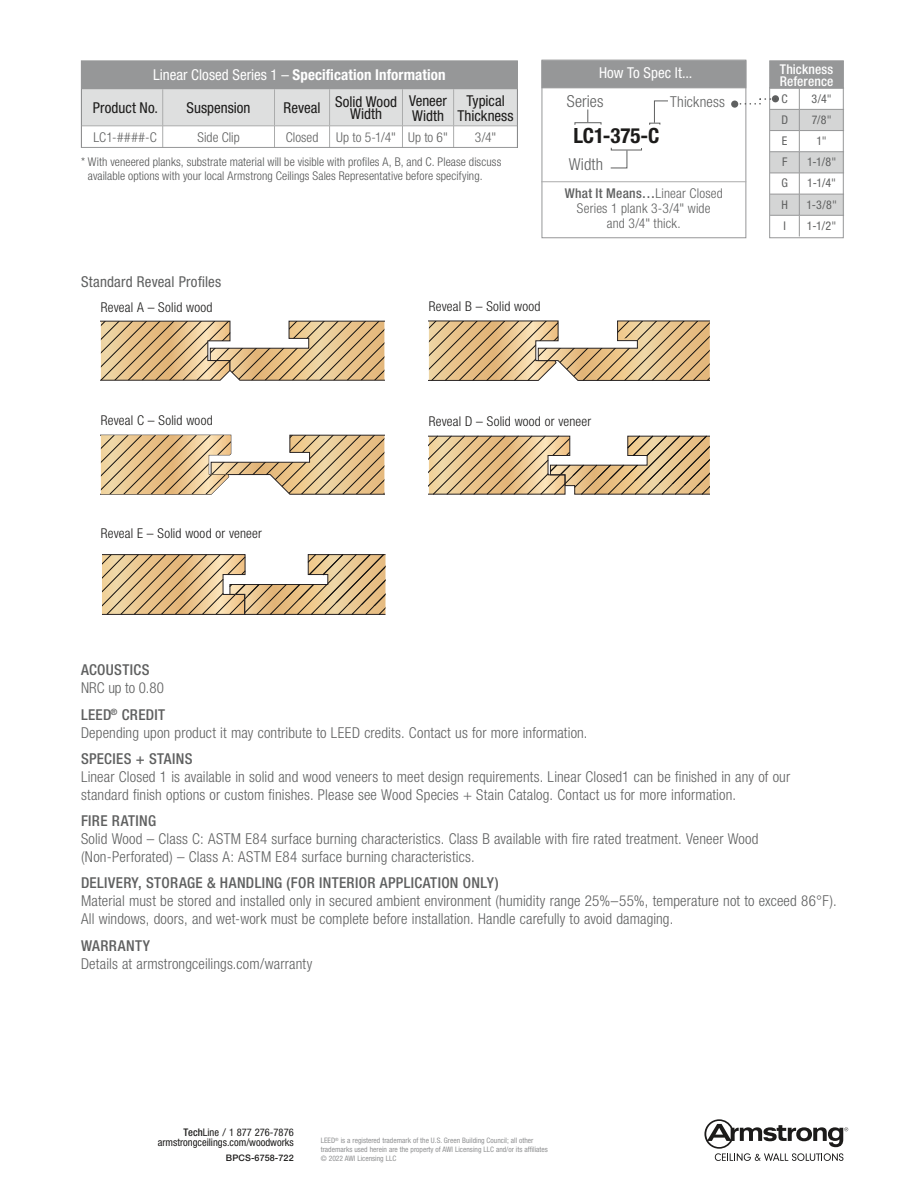
<style>
.page{position:relative;width:918px;height:1188px;background:#fff}
.page>*{position:absolute;margin:0;border:0;box-sizing:border-box;transform-origin:0 0}
.t1{font:700 condensed 21px "Helvetica Neue LT Std";letter-spacing:-.005em;color:#1c1b1a}
.t2{font:300 condensed 16.5px "Helvetica Neue LT Std";letter-spacing:.01em;color:#5f6060}
.t3{font:300 condensed 15px/18px "Helvetica Neue LT Std";letter-spacing:.01em;color:#5f6060}
.t4{font:500 condensed 15px "Helvetica Neue LT Std";letter-spacing:.025em;color:#5f6060}
.t5{font:condensed 15px/15px "Helvetica Neue LT Std";color:#1c1b1a}
.t6{font:700 condensed 15px "Helvetica Neue LT Std";letter-spacing:.005em;color:#fff}
.t7{font:condensed 15px "Helvetica Neue LT Std";letter-spacing:.015em;color:#5f6060}
.t8{font:condensed 15px "Helvetica Neue LT Std";color:#fff}
.t9{font:300 condensed 13.5px/15px "Helvetica Neue LT Std";letter-spacing:.01em;color:#5f6060;text-align:center}
.t10{font:300 condensed 13.5px "Helvetica Neue LT Std";letter-spacing:.015em;color:#1c1b1a}
.t11{font:500 condensed 13.5px/12px "Helvetica Neue LT Std";letter-spacing:.01em;color:#fff}
.t12{font:300 condensed 12px/13.5px "Helvetica Neue LT Std";letter-spacing:.01em;color:#535454}
.t13{font:condensed 12px "Helvetica Neue LT Std";color:#5f6060}
.t14{font:condensed 10.5px/10.5px "Helvetica Neue LT Std";color:#1c1b1a;text-align:right}
.t15{font:500 9px "Helvetica Neue LT Std";letter-spacing:.01em;color:#1c1b1a}
.t16{font:condensed 7.5px/9px "Helvetica Neue LT Std";color:#909192}
.s1{font-weight:400}
.s2{font-weight:500}
.s3{font-stretch:normal}
</style>
<div class="page">
<div style="left:542px;top:60px;width:204px;height:178px;background:#fff;border:1px solid #969798"></div>
<div style="left:542px;top:60px;width:204px;height:28px;background:#969798;border:1px solid #969798"></div>
<svg style="left:704px;top:1119px;width:144px;height:42px"></svg>
<svg style="left:101px;top:435px;width:283px;height:60px"></svg>
<svg style="left:429px;top:321px;width:281px;height:60px;background:#d4b88f"></svg>
<svg style="left:429px;top:436px;width:281px;height:59px;background:#d1b78f"></svg>
<svg style="left:101px;top:321px;width:283px;height:59px;background:#d4b88e"></svg>
<svg style="left:102px;top:554px;width:284px;height:61px;background:#d2b890"></svg>
<div style="left:81px;top:61px;width:436px;height:28px;background:#969798"></div>
<svg style="left:83px;top:89px;width:433px;height:57px"></svg>
<div style="left:81px;top:60px;width:437px;height:88px;border:1px solid #969798"></div>
<svg style="left:587px;top:109px;width:1px;height:13px"></svg>
<div style="left:575px;top:122px;width:26px;height:3px;border:1px solid #5f6060"></div>
<svg style="left:610px;top:150px;width:18px;height:19px"></svg>
<hr style="left:541px;top:181px;width:205px;height:1px;background:#abacac">
<svg style="left:649px;top:100px;width:19px;height:25px"></svg>
<div style="left:769px;top:60px;width:75px;height:28px;background:#969798;border:1px solid #969798"></div>
<svg style="left:734px;top:88px;width:110px;height:148px"></svg>
<div style="left:731px;top:101px;width:7px;height:7px;background:#5f6060;border-radius:50%"></div>
<p class="t6" style="left:153px;top:65px;width:294px"><span class="s1">Linear Closed Series 1 –</span> Specification Information</p>
<p class="t5" style="left:93px;top:100px;width:67px">Product No.</p>
<p class="t5" style="left:187px;top:100px;width:65px">Suspension</p>
<p class="t5" style="left:350px;top:96px;width:49px;line-height:12px;text-indent:-66px">Reveal Solid Wood<br>Width</p>
<p class="t5" style="left:409px;top:93px;width:39px">Veneer<br>Width</p>
<p class="t5" style="left:457px;top:93px;width:58px;text-align:center">Typical<br>Thickness</p>
<p class="t9" style="left:93px;top:130px;width:65px">LC1-####-C</p>
<p class="t9" style="left:197px;top:130px;width:44px">Side Clip</p>
<p class="t9" style="left:286px;top:130px;width:34px">Closed</p>
<p class="t9" style="left:336px;top:130px;width:113px">Up to 5-1/4" Up to 6"</p>
<p class="t9" style="left:475px;top:130px;width:23px">3/4"</p>
<p class="t12" style="left:88px;top:155px;width:415px;text-indent:-7px">* With veneered planks, substrate material will be visible with profiles A, B, and C. Please discuss available options with your local Armstrong Ceilings Sales Representative before specifying.</p>
<p class="t7" style="left:81px;top:273px;width:142px">Standard Reveal Profiles</p>
<p class="t10" style="left:101px;top:299px;width:113px">Reveal A – Solid wood</p>
<p class="t10" style="left:429px;top:299px;width:113px">Reveal B – Solid wood</p>
<p class="t8" style="left:599px;top:64px;width:95px">How To Spec It...</p>
<p class="t2" style="left:567px;top:92px;width:38px">Series</p>
<p class="t3" style="left:670px;top:93px;width:56px">Thickness</p>
<h1 class="t1" style="left:573px;top:123px;width:88px">LC1-375-C</h1>
<p class="t2" style="left:569px;top:155px;width:36px">Width</p>
<p class="t9" style="left:565px;top:185px;width:160px"><span class="s2">What It Means…</span>Linear Closed<br>Series 1 plank 3-3/4" wide<br>and 3/4" thick.</p>
<p class="t10" style="left:101px;top:412px;width:113px">Reveal C – Solid wood</p>
<p class="t10" style="left:101px;top:525px;width:163px">Reveal E – Solid wood or veneer</p>
<p class="t10" style="left:429px;top:413px;width:164px">Reveal D – Solid wood or veneer</p>
<p class="t11" style="left:780px;top:63px;width:55px">Thickness<br>Reference</p>
<p class="t13" style="left:782px;top:92px;width:8px">C</p>
<p class="t13" style="left:812px;top:92px;width:22px">3/4"</p>
<p class="t13" style="left:781px;top:113px;width:8px">D</p>
<p class="t13" style="left:812px;top:113px;width:21px">7/8"</p>
<p class="t13" style="left:782px;top:134px;width:7px">E</p>
<p class="t13" style="left:817px;top:134px;width:12px">1"</p>
<p class="t13" style="left:782px;top:155px;width:7px">F</p>
<p class="t13" style="left:807px;top:155px;width:31px">1-1/8"</p>
<p class="t13" style="left:781px;top:176px;width:8px">G</p>
<p class="t13" style="left:807px;top:176px;width:30px">1-1/4"</p>
<p class="t13" style="left:781px;top:197px;width:8px">H</p>
<p class="t13" style="left:806px;top:197px;width:32px">1-3/8"</p>
<p class="t13" style="left:783px;top:219px;width:4px">I</p>
<p class="t13" style="left:807px;top:219px;width:31px">1-1/2"</p>
<p class="t4" style="left:81px;top:661px;width:70px">ACOUSTICS</p>
<p class="t3" style="left:81px;top:675px;width:86px;line-height:26.2px">NRC up to 0.80<br><span class="s2">LEED</span><sup>®</sup> <span class="s2">CREDIT</span></p>
<p class="t3" style="left:81px;top:723px;width:508px">Depending upon product it may contribute to LEED credits. Contact us for more information.</p>
<p class="t4" style="left:81px;top:750px;width:113px">SPECIES + STAINS</p>
<p class="t3" style="left:81px;top:767px;width:711px">Linear Closed 1 is available in solid and wood veneers to meet design requirements. Linear Closed1 can be finished in any of our standard finish options or custom finishes. Please see Wood Species + Stain Catalog. Contact us for more information.</p>
<p class="t4" style="left:81px;top:812px;width:77px">FIRE RATING</p>
<p class="t3" style="left:81px;top:830px;width:679px">Solid Wood – Class C: ASTM E84 surface burning characteristics. Class B available with fire rated treatment. Veneer Wood (Non-Perforated) – Class A: ASTM E84 surface burning characteristics.</p>
<p class="t4" style="left:81px;top:874px;width:419px">DELIVERY, STORAGE &amp; HANDLING (FOR INTERIOR APPLICATION ONLY)</p>
<p class="t3" style="left:81px;top:892px;width:757px">Material must be stored and installed only in secured ambient environment (humidity range 25%–55%, temperature not to exceed 86°F).<br>All windows, doors, and wet-work must be complete before installation. Handle carefully to avoid damaging.</p>
<p class="t4" style="left:81px;top:936px;width:71px">WARRANTY</p>
<p class="t3" style="left:81px;top:954px;width:233px">Details at armstrongceilings.com/warranty</p>
<p class="t14" style="left:158px;top:1127px;width:138px"><span class="s2">Tech</span>Line <span class="s3">/</span> 1 877 276-7876 armstrongceilings.com/woodworks</p>
<p class="t15" style="left:226px;top:1152px;width:69px">BPCS-6758-722</p>
<p class="t16" style="left:321px;top:1136px;width:229px">LEED<sup>®</sup> is a registered trademark of the U.S. Green Building Council; all other trademarks used herein are the property of AWI Licensing LLC and/or its affiliates © 2022 AWI Licensing LLC</p>
</div>
